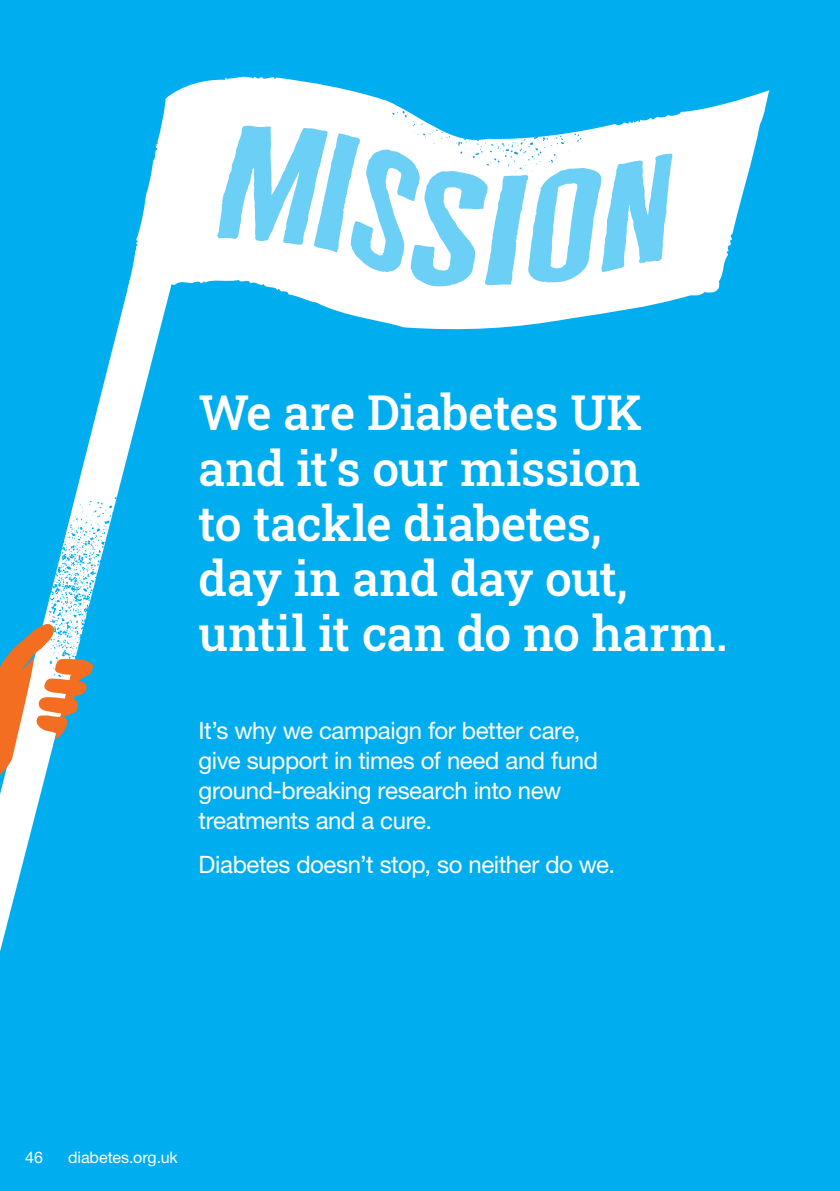
<style>
.page{position:relative;width:840px;height:1191px;background:#fff}
.page>*{position:absolute;margin:0;border:0;box-sizing:border-box;transform-origin:0 0}
.Text{font:500 48px/55.2px "Roboto Slab";letter-spacing:-.005em;color:#fff}
.Text-2{font:24px/30px "Helvetica Neue LT Std";letter-spacing:-.02em;color:#fff}
.Text-3{font:16px "Helvetica Neue LT Std";color:#fff}
</style>
<div class="page">
<div style="left:0;top:0;width:839px;height:1191px;background:#00aeef"></div>
<svg style="left:130px;top:76px;width:639px;height:254px;fill:#fff"></svg>
<svg style="left:259px;top:76px;width:339px;height:49px"></svg>
<svg style="left:667px;top:275px;width:102px;height:55px"></svg>
<svg style="left:0;top:279px;width:172px;height:673px"></svg>
<svg style="left:217px;top:125px;width:455px;height:161px;fill:#fff"></svg>
<svg style="left:49px;top:483px;width:123px;height:236px"></svg>
<svg style="left:0;top:623px;width:93px;height:161px"></svg>
<p class="Text" style="left:198px;top:384px;width:530px">We are Diabetes UK and it’s our mission<br>to tackle diabetes,<br>day in and day out, until it can do no harm.</p>
<p class="Text-2" style="left:198px;top:715px;width:400px">It’s why we campaign for better care, give support in times of need and fund ground-breaking research into new treatments and a cure.</p>
<p class="Text-2" style="left:198px;top:849px;width:418px">Diabetes doesn’t stop, so neither do we.</p>
<p class="Text-3" style="left:25px;top:1147px;width:19px">46</p>
<p class="Text-3" style="left:68px;top:1147px;width:111px">diabetes.org.uk</p>
</div>
